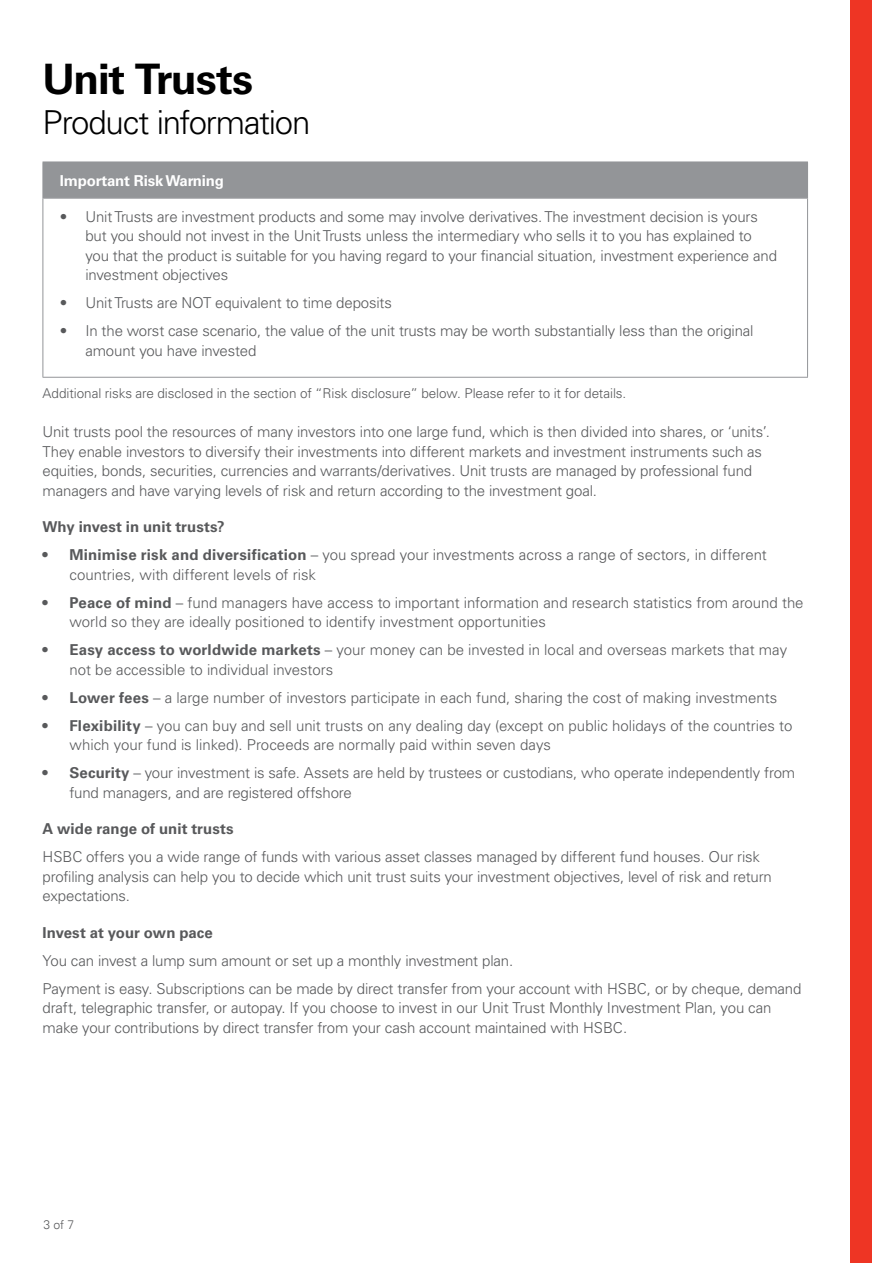
<style>
.page{position:relative;width:893px;height:1263px;background:#fff}
.page>*{position:absolute;margin:0;border:0;box-sizing:border-box;transform-origin:0 0}
.t1{font:700 42px "Univers LT Std";letter-spacing:-.025em;color:#000}
.t2{font:300 33px "Univers LT Std";letter-spacing:-.035em;color:#000}
.t3{font:300 15px/19.5px "Univers LT Std";letter-spacing:-.01em;color:#58595b}
.t4{font:700 15px "Univers LT Std";letter-spacing:.005em;color:#58595b}
.t5{font:700 15px "Univers LT Std";letter-spacing:-.01em;color:#fff}
.t6{font:300 13.5px "Univers LT Std";letter-spacing:-.005em;color:#58595b}
.t7{font:300 12px "Univers Next Pro";color:#58595b}
.s1{font-weight:700}
</style>
<div class="page">
<div style="left:850px;top:0;width:22px;height:1263px;background:#ee3524"></div>
<div style="left:43px;top:162px;width:764px;height:36px;background:#939598"></div>
<hr style="left:43px;top:198px;width:764px;height:1px;background:#a7a9ac">
<hr style="left:807px;top:162px;width:1px;height:36px;background:#939598">
<hr style="left:43px;top:198px;width:1px;height:179px;background:#939598">
<hr style="left:807px;top:198px;width:1px;height:179px;background:#939598">
<hr style="left:43px;top:377px;width:765px;height:1px;background:#939598">
<h1 class="t1" style="left:43px;top:55px;width:212px">Unit Trusts</h1>
<h2 class="t2" style="left:43px;top:103px;width:269px">Product information</h2>
<p class="t5" style="left:60px;top:171px;width:166px">Important Risk Warning</p>
<p class="t3" style="left:85px;top:207px;width:693px;text-indent:-26px">• Unit Trusts are investment products and some may involve derivatives. The investment decision is yours but you should not invest in the Unit Trusts unless the intermediary who sells it to you has explained to you that the product is suitable for you having regard to your financial situation, investment experience and investment objectives</p>
<p class="t3" style="left:60px;top:293px;width:333px">• Unit Trusts are NOT equivalent to time deposits</p>
<p class="t3" style="left:85px;top:321px;width:670px;text-indent:-26px">• In the worst case scenario, the value of the unit trusts may be worth substantially less than the original amount you have invested</p>
<p class="t6" style="left:43px;top:385px;width:585px">Additional risks are disclosed in the section of “Risk disclosure” below. Please refer to it for details.</p>
<p class="t3" style="left:43px;top:422px;width:729px">Unit trusts pool the resources of many investors into one large fund, which is then divided into shares, or ‘units’.<br>They enable investors to diversify their investments into different markets and investment instruments such as equities, bonds, securities, currencies and warrants/derivatives. Unit trusts are managed by professional fund managers and have varying levels of risk and return according to the investment goal.</p>
<p class="t4" style="left:43px;top:518px;width:183px">Why invest in unit trusts?</p>
<p class="t3" style="left:70px;top:545px;width:699px;text-indent:-27px"><span class="s1">• Minimise risk and diversification</span> – you spread your investments across a range of sectors, in different countries, with different levels of risk</p>
<p class="t3" style="left:70px;top:593px;width:736px;text-indent:-27px"><span class="s1">• Peace of mind</span> – fund managers have access to important information and research statistics from around the world so they are ideally positioned to identify investment opportunities</p>
<p class="t3" style="left:70px;top:640px;width:719px;text-indent:-27px"><span class="s1">• Easy access to worldwide markets</span> – your money can be invested in local and overseas markets that may not be accessible to individual investors</p>
<p class="t3" style="left:43px;top:688px;width:736px"><span class="s1">• Lower fees</span> – a large number of investors participate in each fund, sharing the cost of making investments</p>
<p class="t3" style="left:70px;top:716px;width:724px;text-indent:-27px"><span class="s1">• Flexibility</span> – you can buy and sell unit trusts on any dealing day (except on public holidays of the countries to which your fund is linked). Proceeds are normally paid within seven days</p>
<p class="t3" style="left:70px;top:763px;width:727px;text-indent:-27px"><span class="s1">• Security</span> – your investment is safe. Assets are held by trustees or custodians, who operate independently from fund managers, and are registered offshore</p>
<p class="t4" style="left:43px;top:820px;width:193px">A wide range of unit trusts</p>
<p class="t3" style="left:43px;top:847px;width:731px">HSBC offers you a wide range of funds with various asset classes managed by different fund houses. Our risk profiling analysis can help you to decide which unit trust suits your investment objectives, level of risk and return expectations.</p>
<p class="t4" style="left:43px;top:924px;width:172px">Invest at your own pace</p>
<p class="t3" style="left:43px;top:946px;width:760px;line-height:28px">You can invest a lump sum amount or set up a monthly investment plan.<br>Payment is easy. Subscriptions can be made by direct transfer from your account with HSBC, or by cheque, demand</p>
<p class="t3" style="left:43px;top:998px;width:730px">draft, telegraphic transfer, or autopay. If you choose to invest in our Unit Trust Monthly Investment Plan, you can make your contributions by direct transfer from your cash account maintained with HSBC.</p>
<p class="t7" style="left:43px;top:1217px;width:32px">3 of 7</p>
</div>
